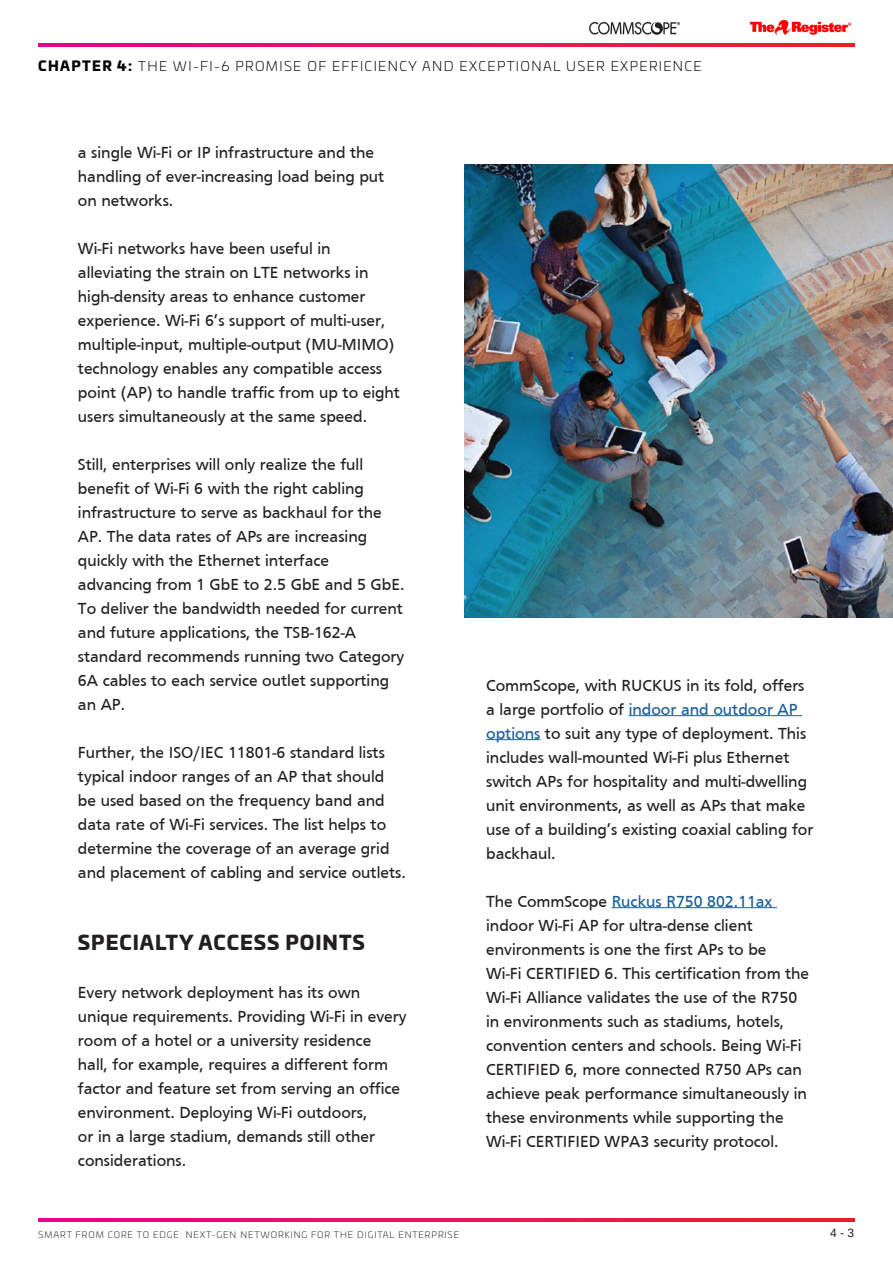
<style>
.page{position:relative;width:893px;height:1263px;background:#fff}
.page>*{position:absolute;margin:0;border:0;box-sizing:border-box;transform-origin:0 0}
.t1{font:900 19.5px "Univia Pro";letter-spacing:.05em;color:#231f20}
.t2{font:16.5px/24px "Frutiger";color:#231f20}
.t3{font:300 13.5px "Univia Pro";letter-spacing:.1em;color:#000001}
.t4{font:12px "Arimo";color:#231f20}
.t5{font:300 9px "Univia Pro";letter-spacing:.1em;color:#231f20}
.s1{font-weight:900}
.s2{color:#175d9e}
</style>
<div class="page">
<img style="left:749px;top:19px;width:103px;height:17px">
<img style="left:589px;top:21px;width:91px;height:14px">
<img style="left:38px;top:1218px;width:817px;height:3px">
<img style="left:38px;top:43px;width:817px;height:3px">
<hr style="left:629px;top:715px;width:173px;height:1px;background:#175d9e">
<hr style="left:486px;top:739px;width:54px;height:1px;background:#175d9e">
<hr style="left:612px;top:907px;width:165px;height:1px;background:#175d9e">
<img style="left:465px;top:164px;width:427px;height:454px">
<p class="t3" style="left:38px;top:57px;width:665px"><span class="s1">CHAPTER 4:</span> THE WI-FI-6 PROMISE OF EFFICIENCY AND EXCEPTIONAL USER EXPERIENCE</p>
<p class="t2" style="left:78px;top:140px;width:308px">a single Wi-Fi or IP infrastructure and the handling of ever-increasing load being put on networks.</p>
<p class="t2" style="left:78px;top:236px;width:323px">Wi-Fi networks have been useful in alleviating the strain on LTE networks in high-density areas to enhance customer experience. Wi-Fi 6’s support of multi-user, multiple-input, multiple-output (MU-MIMO) technology enables any compatible access point (AP) to handle traffic from up to eight users simultaneously at the same speed.</p>
<p class="t2" style="left:78px;top:452px;width:328px">Still, enterprises will only realize the full benefit of Wi-Fi 6 with the right cabling infrastructure to serve as backhaul for the AP. The data rates of APs are increasing quickly with the Ethernet interface advancing from 1 GbE to 2.5 GbE and 5 GbE.<br>To deliver the bandwidth needed for current and future applications, the TSB-162-A standard recommends running two Category 6A cables to each service outlet supporting an AP.</p>
<p class="t2" style="left:78px;top:740px;width:329px">Further, the ISO/IEC 11801-6 standard lists typical indoor ranges of an AP that should be used based on the frequency band and data rate of Wi-Fi services. The list helps to determine the coverage of an average grid and placement of cabling and service outlets.</p>
<p class="t1" style="left:78px;top:926px;width:288px">SPECIALTY ACCESS POINTS</p>
<p class="t2" style="left:78px;top:980px;width:330px">Every network deployment has its own unique requirements. Providing Wi-Fi in every room of a hotel or a university residence<br>hall, for example, requires a different form factor and feature set from serving an office environment. Deploying Wi-Fi outdoors,<br>or in a large stadium, demands still other considerations.</p>
<p class="t5" style="left:38px;top:1228px;width:422px">SMART FROM CORE TO EDGE: NEXT-GEN NETWORKING FOR THE DIGITAL ENTERPRISE</p>
<p class="t2" style="left:486px;top:673px;width:329px">CommScope, with RUCKUS in its fold, offers a large portfolio of <span class="s2">indoor and outdoor AP options</span> to suit any type of deployment. This includes wall-mounted Wi-Fi plus Ethernet switch APs for hospitality and multi-dwelling unit environments, as well as APs that make use of a building’s existing coaxial cabling for backhaul.</p>
<p class="t2" style="left:486px;top:889px;width:325px">The CommScope <span class="s2">Ruckus R750 802.11ax </span>indoor Wi-Fi AP for ultra-dense client environments is one the first APs to be<br>Wi-Fi CERTIFIED 6. This certification from the Wi-Fi Alliance validates the use of the R750 in environments such as stadiums, hotels, convention centers and schools. Being Wi-Fi CERTIFIED 6, more connected R750 APs can achieve peak performance simultaneously in these environments while supporting the Wi-Fi CERTIFIED WPA3 security protocol.</p>
<p class="t4" style="left:830px;top:1225px;width:26px">4 - 3</p>
</div>
